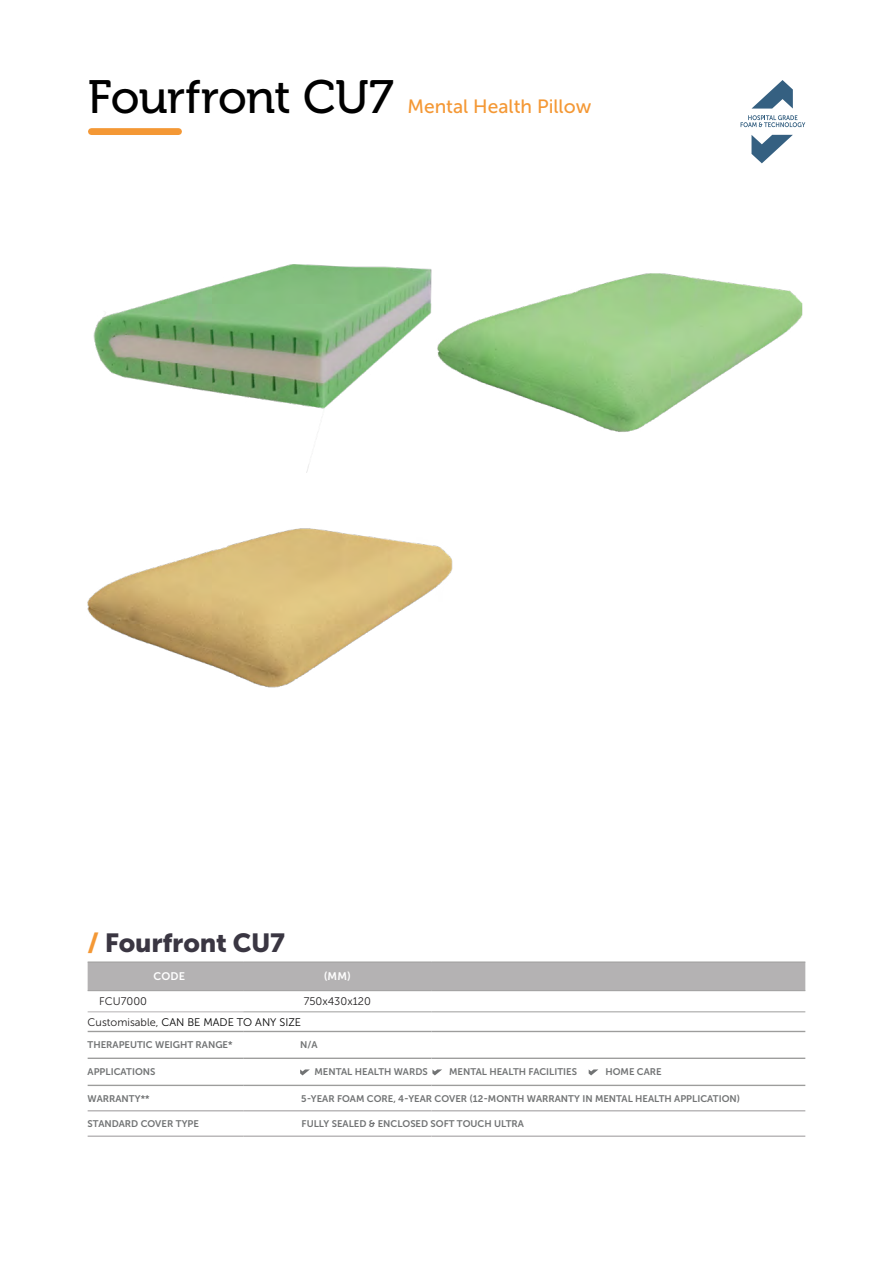
<style>
.page{position:relative;width:893px;height:1263px;background:#fff}
.page>*{position:absolute;margin:0;border:0;box-sizing:border-box;transform-origin:0 0}
.t1{font:46.65px "Museo 500";letter-spacing:-.015em;color:#000}
.t2{font:26.1px "Museo Sans 900";letter-spacing:-.01em;color:#3a3642}
.t3{font:19.2px "Museo Sans 500";color:#f49835}
.t4{font:10.95px "Museo Sans 300";color:#000}
.t5{font:10.95px "Museo Sans 300";color:#211f20}
.t6{font:10.95px "Museo Sans 700";letter-spacing:.01em;color:#fff}
.t7{font:9.6px "Museo Sans 700";color:#717374}
.s1{color:#f49835}
.s2{color:#211f20}
</style>
<div class="page">
<img style="left:546px;top:122px;width:260px;height:310px">
<div style="left:88px;top:963px;width:717px;height:27px;background:#b4b2b3"></div>
<hr style="left:431px;top:1011px;width:374px;height:1px;background:#9d9d9c">
<hr style="left:243px;top:1011px;width:188px;height:1px;background:#9d9d9c">
<hr style="left:88px;top:962px;width:155px;height:1px;background:#9d9d9c">
<hr style="left:243px;top:962px;width:188px;height:1px;background:#9d9d9c">
<hr style="left:431px;top:962px;width:374px;height:1px;background:#9d9d9c">
<hr style="left:88px;top:990px;width:155px;height:1px;background:#9d9d9c">
<hr style="left:243px;top:990px;width:188px;height:1px;background:#9d9d9c">
<hr style="left:431px;top:990px;width:374px;height:1px;background:#9d9d9c">
<hr style="left:88px;top:1110px;width:155px;height:1px;background:#b4b2b3">
<hr style="left:243px;top:1110px;width:188px;height:1px;background:#b4b2b3">
<hr style="left:431px;top:1110px;width:374px;height:1px;background:#b4b2b3">
<hr style="left:88px;top:1135px;width:155px;height:2px;background:#b4b2b3">
<hr style="left:243px;top:1135px;width:188px;height:2px;background:#b4b2b3">
<hr style="left:431px;top:1135px;width:374px;height:2px;background:#b4b2b3">
<hr style="left:88px;top:1031px;width:155px;height:1px;background:#9d9d9c">
<hr style="left:243px;top:1031px;width:188px;height:1px;background:#9d9d9c">
<hr style="left:431px;top:1031px;width:374px;height:1px;background:#9d9d9c">
<hr style="left:88px;top:1057px;width:155px;height:2px;background:#9d9d9c">
<hr style="left:243px;top:1057px;width:188px;height:2px;background:#9d9d9c">
<hr style="left:431px;top:1057px;width:374px;height:2px;background:#9d9d9c">
<hr style="left:88px;top:1085px;width:155px;height:1px;background:#9d9d9c">
<hr style="left:243px;top:1085px;width:188px;height:1px;background:#9d9d9c">
<hr style="left:431px;top:1085px;width:374px;height:1px;background:#9d9d9c">
<hr style="left:88px;top:1011px;width:155px;height:1px;background:#b4b2b3">
<svg style="left:300px;top:1069px;width:10px;height:6px"></svg>
<svg style="left:432px;top:1069px;width:10px;height:6px"></svg>
<svg style="left:589px;top:1069px;width:9px;height:6px"></svg>
<img style="left:88px;top:128px;width:458px;height:281px">
<img style="left:87px;top:464px;width:366px;height:224px">
<svg style="left:741px;top:115px;width:64px;height:12px"></svg>
<svg style="left:751px;top:135px;width:42px;height:28px"></svg>
<svg style="left:751px;top:80px;width:42px;height:29px"></svg>
<h1 class="t1" style="left:88px;top:71px;width:307px">Fourfront CU7</h1>
<h3 class="t3" style="left:407px;top:95px;width:185px">Mental Health Pillow</h3>
<h2 class="t2" style="left:88px;top:928px;width:199px"><span class="s1">/</span> Fourfront CU7</h2>
<p class="t6" style="left:154px;top:970px;width:33px">CODE</p>
<p class="t6" style="left:324px;top:970px;width:29px">(MM)</p>
<p class="t5" style="left:99px;top:996px;width:49px">FCU7000</p>
<p class="t5" style="left:304px;top:995px;width:69px">750x430x120</p>
<p class="t4" style="left:88px;top:1016px;width:215px"><span class="s2">Customisable,</span> CAN BE MADE TO ANY SIZE</p>
<p class="t7" style="left:88px;top:1040px;width:146px">THERAPEUTIC WEIGHT RANGE*</p>
<p class="t7" style="left:300px;top:1040px;width:19px">N/A</p>
<p class="t7" style="left:88px;top:1067px;width:69px">APPLICATIONS</p>
<p class="t7" style="left:315px;top:1067px;width:115px">MENTAL HEALTH WARDS</p>
<p class="t7" style="left:449px;top:1067px;width:129px">MENTAL HEALTH FACILITIES</p>
<p class="t7" style="left:605px;top:1067px;width:58px">HOME CARE</p>
<p class="t7" style="left:88px;top:1093px;width:63px">WARRANTY**</p>
<p class="t7" style="left:301px;top:1093px;width:440px">5-YEAR FOAM CORE, 4-YEAR COVER (12-MONTH WARRANTY IN MENTAL HEALTH APPLICATION)</p>
<p class="t7" style="left:88px;top:1118px;width:113px">STANDARD COVER TYPE</p>
<p class="t7" style="left:302px;top:1118px;width:224px">FULLY SEALED &amp; ENCLOSED SOFT TOUCH ULTRA</p>
</div>
